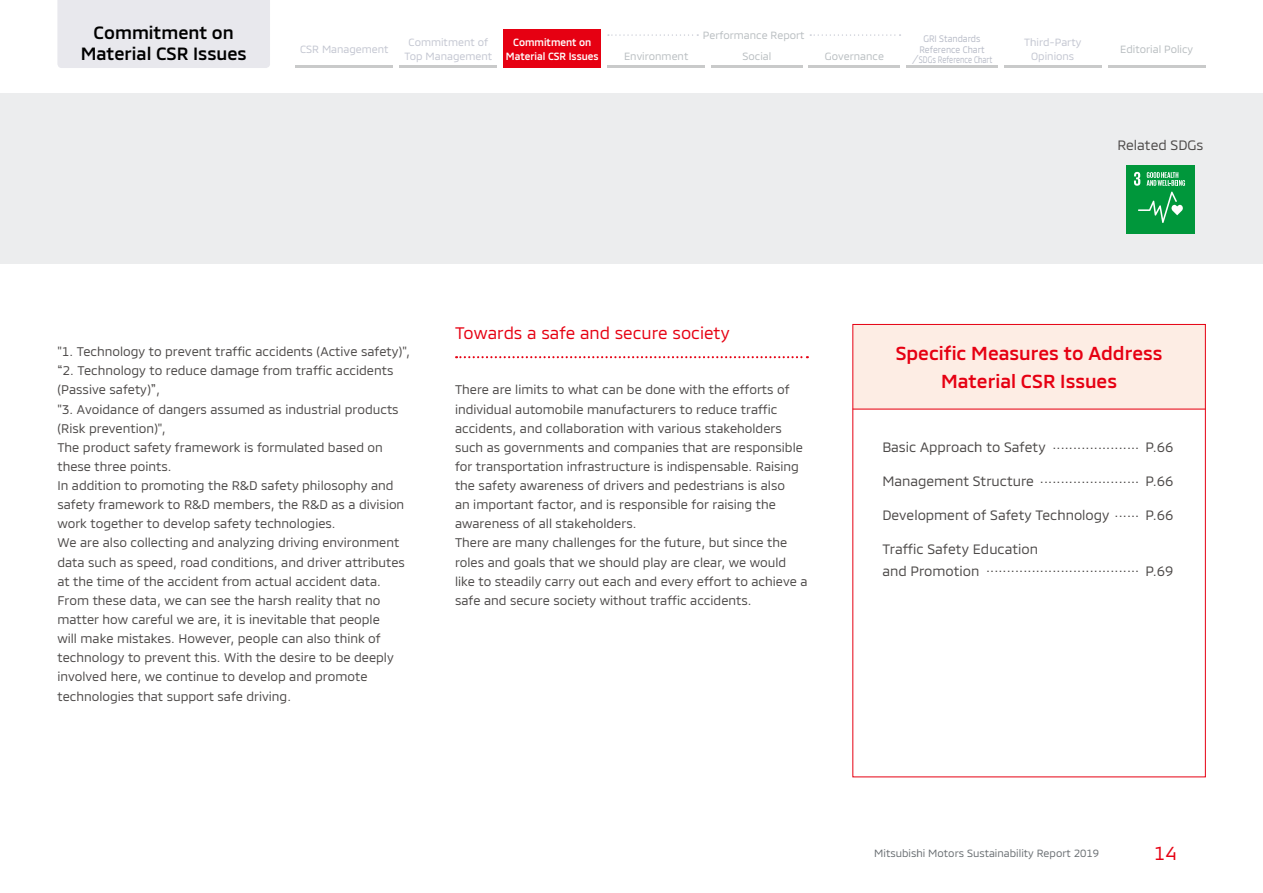
<style>
.page{position:relative;width:1263px;height:893px;background:#fff}
.page>*{position:absolute;margin:0;border:0;box-sizing:border-box;transform-origin:0 0}
.t1{font:500 19.2px/27.6px "MMCOFFICE";color:#e60012;text-align:center}
.t2{font:19.2px "MMCOFFICE";color:#e60012}
.t3{font:500 18px/21.3px "MMCOFFICE";color:#000;text-align:center}
.t4{font:16.95px "MMCOFFICE";color:#e60012}
.t5{font:13.8px/18px "MMCOFFICE";color:#4c4948}
.t6{font:12.75px/19.2px "MMCOFFICE";color:#4c4948}
.t7{font:10.65px "MMCOFFICE";color:#b8bdc0}
.t8{font:10.65px/13.8px "MMCOFFICE";color:#c2c5d0;text-align:center}
.t9{font:10.65px "MMCOFFICE";color:#686d71}
.t10{font:500 10.65px/13.8px "MMCOFFICE";color:#fff;text-align:center;scale:.95 1}
.t11{font:9.6px/10.6px "MMCOFFICE";color:#b6bac6;text-align:center;scale:.9 1}
.s1{font-family:"Hira Kaku Std W4"}
</style>
<div class="page">
<div style="left:57px;top:0;width:213px;height:68px;background:#e8e8ed"></div>
<div style="left:0;top:94px;width:1263px;height:170px;background:#ecedee"></div>
<div style="left:1126px;top:166px;width:68px;height:68px;background:#00973b"></div>
<svg style="left:1138px;top:192px;width:45px;height:31px"></svg>
<svg style="left:1134px;top:172px;width:6px;height:14px"></svg>
<svg style="left:1146px;top:172px;width:39px;height:14px"></svg>
<div style="left:853px;top:324px;width:352px;height:85px;background:#fdede4"></div>
<hr style="left:853px;top:409px;width:352px;height:1px;background:#e60012">
<svg style="left:456px;top:356px;width:352px;height:2px"></svg>
<div style="left:503px;top:30px;width:98px;height:38px;background:#e60012"></div>
<hr style="left:296px;top:66px;width:97px;height:2px;background:#c9caca">
<hr style="left:399px;top:66px;width:98px;height:2px;background:#c9caca">
<hr style="left:607px;top:66px;width:98px;height:2px;background:#c9caca">
<hr style="left:711px;top:66px;width:92px;height:2px;background:#c9caca">
<hr style="left:809px;top:66px;width:91px;height:2px;background:#c9caca">
<hr style="left:906px;top:66px;width:92px;height:2px;background:#c9caca">
<hr style="left:1004px;top:66px;width:98px;height:2px;background:#c9caca">
<hr style="left:1108px;top:66px;width:97px;height:2px;background:#c9caca">
<svg style="left:608px;top:34px;width:90px;height:2px"></svg>
<svg style="left:810px;top:34px;width:90px;height:2px"></svg>
<h2 class="t3" style="left:81px;top:20px;width:168px">Commitment on<br>Material CSR Issues</h2>
<p class="t8" style="left:300px;top:41px;width:90px">CSR Management</p>
<p class="t8" style="left:404px;top:34px;width:89px">Commitment of<br>Top Management</p>
<p class="t10" style="left:506px;top:34px;width:99px">Commitment on<br>Material CSR Issues</p>
<p class="t7" style="left:703px;top:27px;width:103px">Performance Report</p>
<p class="t7" style="left:624px;top:48px;width:66px">Environment</p>
<p class="t7" style="left:742px;top:48px;width:30px">Social</p>
<p class="t7" style="left:825px;top:48px;width:61px">Governance</p>
<p class="t11" style="left:912px;top:32px;width:91px">GRI Standards<br>Reference Chart<span class="s1">／</span>SDGs Reference Chart</p>
<p class="t8" style="left:1024px;top:34px;width:59px">Third-Party<br>Opinions</p>
<p class="t7" style="left:1120px;top:41px;width:75px">Editorial Policy</p>
<p class="t5" style="left:1117px;top:135px;width:88px">Related SDGs</p>
<h3 class="t4" style="left:455px;top:319px;width:276px">Towards a safe and secure society</h3>
<p class="t6" style="left:57px;top:340px;width:354px">"1. Technology to prevent traffic accidents (Active safety)", <span class="s1">“</span>2. Technology to reduce damage from traffic accidents (Passive safety)<span class="s1">”</span>,<br>"3. Avoidance of dangers assumed as industrial products (Risk prevention)",<br>The product safety framework is formulated based on these three points.<br>In addition to promoting the R&amp;D safety philosophy and safety framework to R&amp;D members, the R&amp;D as a division work together to develop safety technologies.<br>We are also collecting and analyzing driving environment data such as speed, road conditions, and driver attributes at the time of the accident from actual accident data.<br>From these data, we can see the harsh reality that no matter how careful we are, it is inevitable that people<br>will make mistakes. However, people can also think of technology to prevent this. With the desire to be deeply involved here, we continue to develop and promote technologies that support safe driving.</p>
<p class="t6" style="left:455px;top:379px;width:354px">There are limits to what can be done with the efforts of individual automobile manufacturers to reduce traffic accidents, and collaboration with various stakeholders such as governments and companies that are responsible for transportation infrastructure is indispensable. Raising the safety awareness of drivers and pedestrians is also<br>an important factor, and is responsible for raising the awareness of all stakeholders.<br>There are many challenges for the future, but since the roles and goals that we should play are clear, we would like to steadily carry out each and every effort to achieve a safe and secure society without traffic accidents.</p>
<h1 class="t1" style="left:896px;top:337px;width:268px">Specific Measures to Address<br>Material CSR Issues</h1>
<p class="t5" style="left:882px;top:437px;width:292px">Basic Approach to Safety ..................... P.66</p>
<p class="t5" style="left:882px;top:467px;width:292px">Management Structure ........................ P.66</p>
<p class="t5" style="left:882px;top:505px;width:292px">Development of Safety Technology ...... P.66</p>
<p class="t5" style="left:882px;top:539px;width:292px">Traffic Safety Education<br>and Promotion ..................................... P.69</p>
<p class="t9" style="left:874px;top:844px;width:226px">Mitsubishi Motors Sustainability Report 2019</p>
<h1 class="t2" style="left:1154px;top:837px;width:24px">14</h1>
</div>
